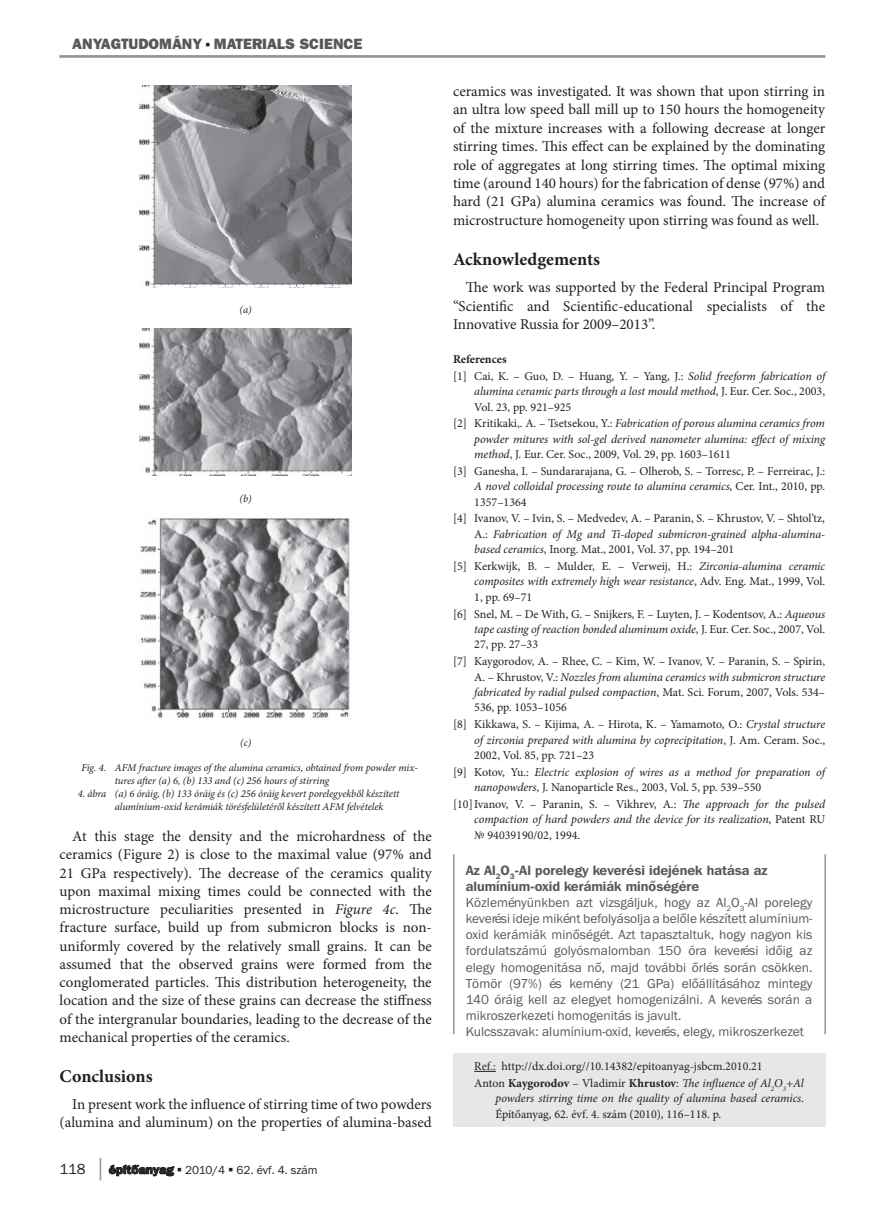
<style>
.page{position:relative;width:872px;height:1212px;background:#fff}
.page>*{position:absolute;margin:0;border:0;box-sizing:border-box;transform-origin:0 0}
.t1{font:700 18px "Minion Pro";color:#231f20}
.t2{font:15px/18.3px "Minion Pro";color:#231f20;text-align:justify}
.t3{font:800 15px "Frankfurt Gothic";color:#57585a}
.t4{font:13.5px/16.2px "Franklin Gothic PFL Normal";color:#57585a}
.t5{font:13.5px/16.2px "Franklin Gothic PFL Bold";color:#57585a}
.t6{font:12px/15.5px "Minion Pro";color:#231f20;text-align:justify}
.t7{font:italic 12px/15.5px "Minion Pro";letter-spacing:-.005em;color:#231f20}
.t8{font:12px "Franklin Gothic PFL Normal";color:#231f20}
.t9{font:italic 10.5px/12.9px "Minion Pro";letter-spacing:-.01em;color:#231f20}
.s1{font-style:italic}
.s2{font-size:15px}
.s3{font-family:"Franklin Gothic PFL Bold";font-size:22.5px;color:#939598}
.s4{font-family:"Frankfurt Gothic";font-weight:700}
.s5{font-weight:700}
.s6{font-style:normal}
</style>
<div class="page">
<div style="left:453px;top:1053px;width:372px;height:74px;background:#e6e7e9"></div>
<hr style="left:824px;top:854px;width:2px;height:180px;background:#939598">
<hr style="left:453px;top:854px;width:1px;height:180px;background:#939598">
<hr style="left:60px;top:55px;width:765px;height:3px;background:#939598">
<img style="left:139px;top:85px;width:213px;height:202px">
<img style="left:139px;top:328px;width:213px;height:148px">
<img style="left:140px;top:518px;width:210px;height:201px">
<svg style="left:474px;top:1071px;width:22px;height:1px"></svg>
<p class="t3" style="left:72px;top:38px;width:292px">ANYAGTUDOMÁNY MATERIALS SCIENCE</p>
<p class="t9" style="left:239px;top:304px;width:14px">(a)</p>
<p class="t9" style="left:239px;top:493px;width:14px">(b)</p>
<p class="t9" style="left:240px;top:737px;width:13px">(c)</p>
<p class="t9" style="left:115px;top:762px;width:304px;text-indent:-33px">Fig. 4. AFM fracture images of the alumina ceramics, obtained from powder mix&shy;tures after (a) 6, (b) 133 and (c) 256 hours of stirring</p>
<p class="t9" style="left:115px;top:788px;width:286px;text-indent:-37px">4. ábra (a) 6 óráig, (b) 133 óráig és (c) 256 óráig kevert porelegyekből készített alumínium-oxid kerámiák törésfelületéről készített AFM felvételek</p>
<p class="t2" style="left:60px;top:828px;width:374px;text-indent:13px">At this stage the density and the microhardness of the ceramics (Figure 2) is close to the maximal value (97% and 21 GPa respectively). The decrease of the ceramics quality upon maximal mixing times could be connected with the microstructure peculiarities presented in <span class="s1">Figure 4c</span>. The fracture surface, build up from submicron blocks is non&shy;uniformly covered by the relatively small grains. It can be assumed that the observed grains were formed from the conglomerated particles. This distribution heterogeneity, the location and the size of these grains can decrease the stiffness of the intergranular boundaries, leading to the decrease of the mechanical properties of the ceramics.</p>
<p class="t1" style="left:60px;top:1069px;width:95px">Conclusions</p>
<p class="t2" style="left:60px;top:1096px;width:374px;text-align:right">In present work the influence of stirring time of two powders (alumina and aluminum) on the properties of alumina-based</p>
<p class="t8" style="left:60px;top:1166px;width:260px"><span class="s2">118</span> <span class="s3">|</span> <span class="s4">építôanyag</span> 2010/4 62. évf. 4. szám</p>
<p class="t2" style="left:453px;top:83px;width:374px">ceramics was investigated. It was shown that upon stirring in an ultra low speed ball mill up to 150 hours the homogeneity of the mixture increases with a following decrease at longer stirring times. This effect can be explained by the dominating role of aggregates at long stirring times. The optimal mixing time (around 140 hours) for the fabrication of dense (97%) and hard (21 GPa) alumina ceramics was found. The increase of microstructure homogeneity upon stirring was found as well.</p>
<p class="t1" style="left:453px;top:252px;width:149px">Acknowledgements</p>
<p class="t2" style="left:453px;top:279px;width:373px;text-indent:13px">The work was supported by the Federal Principal Program “Scientific and Scientific-educational specialists of the Innovative Russia for 2009–2013”.</p>
<p class="t6" style="left:453px;top:352px;width:374px;line-height:16.6px"><span class="s5">References<br></span>[1] Cai, K. – Guo, D. – Huang, Y. – Yang, J.: <span class="s1">Solid freeform fabrication of</span></p>
<p class="t7" style="left:474px;top:385px;width:352px">alumina ceramic parts through a lost mould method<span class="s6">, J. Eur. Cer. Soc., 2003,<br>Vol. 23, pp. 921–925</span></p>
<p class="t7" style="left:474px;top:417px;width:352px;text-align:justify;text-indent:-21px"><span class="s6">[2] Kritikaki,. A. – Tsetsekou, Y.:</span> Fabrication of porous alumina ceramics from powder mitures with sol-gel derived nanometer alumina: effect of mixing method<span class="s6">, J. Eur. Cer. Soc., 2009, Vol. 29, pp. 1603–1611</span></p>
<p class="t6" style="left:474px;top:464px;width:352px;text-indent:-21px">[3] Ganesha, I. – Sundararajana, G. – Olherob, S. – Torresc, P. – Ferreirac, J.:<br><span class="s1">A novel colloidal processing route to alumina ceramics</span>, Cer. Int., 2010, pp.<br>1357–1364</p>
<p class="t6" style="left:474px;top:512px;width:352px;text-indent:-21px">[4] Ivanov, V. – Ivin, S. – Medvedev, A. – Paranin, S. – Khrustov, V. – Shtol’tz, A.: <span class="s1">Fabrication of Mg and Ti-doped submicron-grained alpha-alumina&shy;based ceramics</span>, Inorg. Mat., 2001, Vol. 37, pp. 194–201</p>
<p class="t6" style="left:474px;top:559px;width:352px;text-indent:-21px">[5] Kerkwijk, B. – Mulder, E. – Verweij, H.: <span class="s1">Zirconia-alumina ceramic composites with extremely high wear resistance</span>, Adv. Eng. Mat., 1999, Vol.<br>1, pp. 69–71</p>
<p class="t6" style="left:474px;top:607px;width:352px;text-indent:-21px">[6] Snel, M. – De With, G. – Snijkers, F. – Luyten, J. – Kodentsov, A.: <span class="s1">Aqueous tape casting of reaction bonded aluminum oxide</span>, J. Eur. Cer. Soc., 2007, Vol.<br>27, pp. 27–33</p>
<p class="t6" style="left:474px;top:654px;width:352px;text-indent:-21px">[7] Kaygorodov, A. – Rhee, C. – Kim, W. – Ivanov, V. – Paranin, S. – Spirin, A. – Khrustov, V.: <span class="s1">Nozzles from alumina ceramics with submicron structure fabricated by radial pulsed compaction</span>, Mat. Sci. Forum, 2007, Vols. 534– 536, pp. 1053–1056</p>
<p class="t6" style="left:474px;top:717px;width:352px;text-indent:-21px">[8] Kikkawa, S. – Kijima, A. – Hirota, K. – Yamamoto, O.: <span class="s1">Crystal structure of zirconia prepared with alumina by coprecipitation</span>, J. Am. Ceram. Soc., 2002, Vol. 85, pp. 721–23</p>
<p class="t7" style="left:474px;top:765px;width:352px;text-indent:-21px"><span class="s6">[9] Kotov, Yu.:</span> Electric explosion of wires as a method for preparation of nanopowders<span class="s6">, J. Nanoparticle Res., 2003, Vol. 5, pp. 539–550</span></p>
<p class="t7" style="left:474px;top:797px;width:352px;text-align:justify;text-indent:-21px"><span class="s6">[10] Ivanov, V. – Paranin, S. – Vikhrev, A.:</span> The approach for the pulsed compaction of hard powders and the device for its realization<span class="s6">, Patent RU № 94039190/02, 1994.</span></p>
<p class="t5" style="left:466px;top:863px;width:303px">Az Al<sub>2</sub>O<sub>3</sub>-Al porelegy keverési idejének hatása az alumínium-oxid kerámiák minőségére</p>
<p class="t4" style="left:466px;top:895px;width:348px">Közleményünkben azt vizsgáljuk, hogy az Al<sub>2</sub>O<sub>3</sub>-Al porelegy keverési ideje miként befolyásolja a belőle készített alumínium&shy;oxid kerámiák minőségét. Azt tapasztaltuk, hogy nagyon kis fordulatszámú golyósmalomban 150 óra keverési időig az elegy homogenitása nő, majd további őrlés során csökken.<br>Tömör (97%) és kemény (21 GPa) előállításához mintegy 140 óráig kell az elegyet homogenizálni. A keverés során a mikroszerkezeti homogenitás is javult.<br>Kulcsszavak: alumínium-oxid, keverés, elegy, mikroszerkezet</p>
<p class="t6" style="left:474px;top:1059px;width:331px;line-height:16.6px">Ref.: http://dx.doi.org//10.14382/epitoanyag-jsbcm.2010.21<br>Anton <span class="s5">Kaygorodov</span> – Vladimir <span class="s5">Khrustov</span>: <span class="s1">The influence of Al</span><sub>2</sub><span class="s1">O</span><sub>3</sub><span class="s1">+Al</span></p>
<p class="t7" style="left:495px;top:1092px;width:310px">powders stirring time on the quality of alumina based ceramics<span class="s6">.<br>Építőanyag, 62. évf. 4. szám (2010), 116–118. p.</span></p>
</div>
